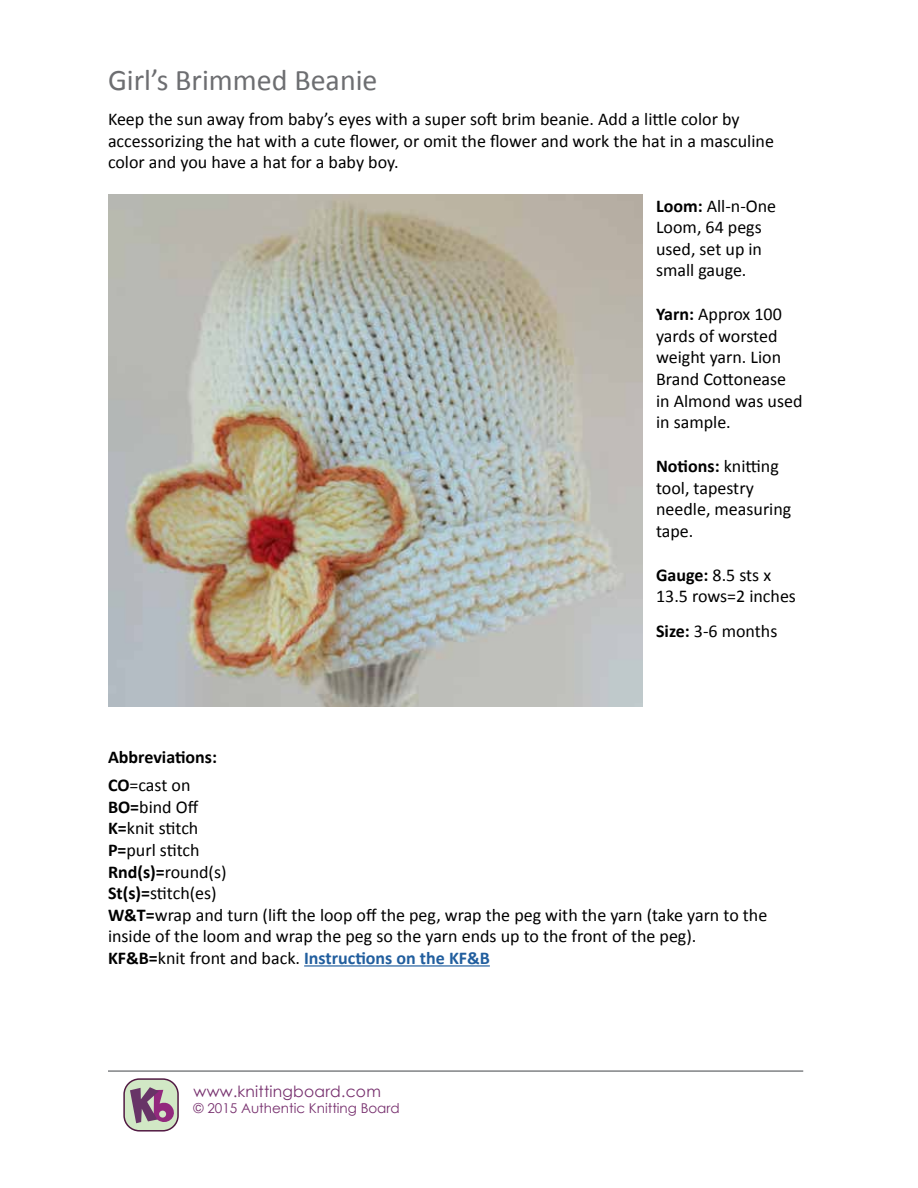
<style>
.page{position:relative;width:918px;height:1188px;background:#fff}
.page>*{position:absolute;margin:0;border:0;box-sizing:border-box;transform-origin:0 0}
.t1{font:30px "Calibri";color:#6d6e71}
.t2{font:18px/21.6px "Calibri";color:#000}
.t3{font:700 18px/28.3px "Calibri";color:#000}
.t4{font:15.6px "Century Gothic";letter-spacing:.015em;color:#77306e}
.t5{font:13.5px "Century Gothic";color:#77306e}
.s1{font-weight:700}
.s2{font-weight:400}
.s3{font-weight:700;color:#215e9e}
</style>
<div class="page">
<div style="left:124px;top:1079px;width:54px;height:52px;background:#d1e8c5;border-radius:15px"></div>
<div style="left:123px;top:1078px;width:56px;height:54px;border:2px solid #521a43;border-radius:15px"></div>
<svg style="left:130px;top:1087px;width:47px;height:39px"></svg>
<hr style="left:108px;top:1070px;width:695px;height:2px;background:#808285">
<hr style="left:304px;top:965px;width:186px;height:2px;background:#215e9e">
<img style="left:108px;top:194px;width:535px;height:512px">
<h1 class="t1" style="left:108px;top:61px;width:271px">Girl’s Brimmed Beanie</h1>
<p class="t2" style="left:108px;top:108px;width:667px">Keep the sun away from baby’s eyes with a super soft brim beanie. Add a little color by accessorizing the hat with a cute flower, or omit the flower and work the hat in a masculine color and you have a hat for a baby boy.</p>
<p class="t2" style="left:656px;top:195px;width:122px"><span class="s1">Loom:</span> All-n-One<br>Loom, 64 pegs used, set up in small gauge.</p>
<p class="t2" style="left:656px;top:303px;width:148px"><span class="s1">Yarn:</span> Approx 100 yards of worsted weight yarn. Lion<br>Brand Cottonease in Almond was used in sample.</p>
<p class="t2" style="left:656px;top:455px;width:137px"><span class="s1">Notions:</span> knitting tool, tapestry needle, measuring tape.</p>
<p class="t2" style="left:656px;top:564px;width:141px"><span class="s1">Gauge:</span> 8.5 sts x<br>13.5 rows=2 inches</p>
<p class="t2" style="left:656px;top:621px;width:123px"><span class="s1">Size:</span> 3-6 months</p>
<p class="t3" style="left:108px;top:743px;width:111px">Abbreviations:<br>CO<span class="s2">=cast on</span></p>
<p class="t2" style="left:108px;top:796px;width:661px"><span class="s1">BO=</span>bind Off<br><span class="s1">K=</span>knit stitch<br><span class="s1">P=</span>purl stitch<br><span class="s1">Rnd(s)=</span>round(s)<br><span class="s1">St(s)=</span>stitch(es)<br><span class="s1">W&amp;T=</span>wrap and turn (lift the loop off the peg, wrap the peg with the yarn (take yarn to the inside of the loom and wrap the peg so the yarn ends up to the front of the peg).<br><span class="s1">KF&amp;B=</span>knit front and back. <span class="s3">Instructions on the KF&amp;B</span></p>
<p class="t4" style="left:194px;top:1080px;width:189px">www.knittingboard.com</p>
<p class="t5" style="left:194px;top:1099px;width:208px">© 2015 Authentic Knitting Board</p>
</div>
